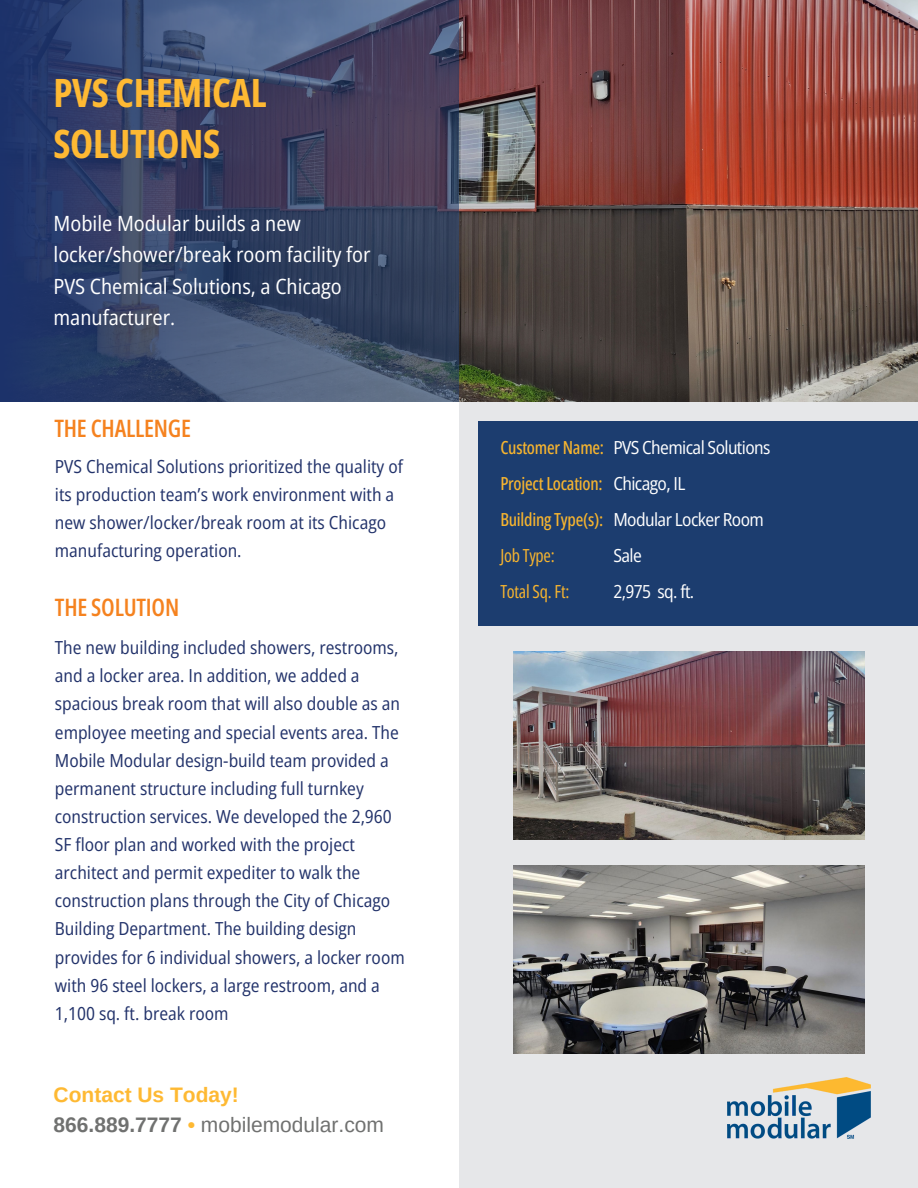
<style>
.page{position:relative;width:918px;height:1188px;background:#fff}
.page>*{position:absolute;margin:0;border:0;box-sizing:border-box;transform-origin:0 0}
.t1{font:700 39px/50.7px "Open Sans Condensed";letter-spacing:-.01em;color:#feb933}
.t2{font:600 24px "Open Sans Condensed";letter-spacing:-.01em;color:#f5821f}
.t3{font:semi-condensed 21px/31.5px "Open Sans";color:#fff}
.t4{font:21px "Arimo";color:#707170}
.t5{font:700 21px "Arimo";color:#feb933}
.t6{font:semi-condensed 18px/28.2px "Open Sans";color:#23336b}
.t7{font:semi-condensed 18px "Open Sans";letter-spacing:-.035em;color:#fff}
.t8{font:500 18px "Open Sans Condensed";letter-spacing:-.015em;color:#f6b42f}
.t9{font:18px "Open Sans Condensed";letter-spacing:-.015em;color:#f6b42f}
.s1{font-weight:700}
.s2{font-weight:700;color:#feb933}
</style>
<div class="page">
<div style="left:459px;top:401px;width:459px;height:787px;background:#e6e7e9"></div>
<img style="left:0;top:0;width:918px;height:402px">
<svg style="left:405px;top:0;width:54px;height:401px"></svg>
<svg style="left:0;top:0;width:405px;height:401px"></svg>
<div style="left:478px;top:421px;width:440px;height:205px;background:#1c3d6f"></div>
<img style="left:513px;top:866px;width:351px;height:188px">
<img style="left:728px;top:1078px;width:143px;height:61px">
<img style="left:513px;top:652px;width:351px;height:188px">
<p class="t1" style="left:54px;top:67px;width:214px">PVS CHEMICAL<br>SOLUTIONS</p>
<p class="t3" style="left:54px;top:207px;width:319px">Mobile Modular builds a new locker/shower/break room facility for<br>PVS Chemical Solutions, a Chicago manufacturer.</p>
<p class="t2" style="left:54px;top:412px;width:138px">THE CHALLENGE</p>
<p class="t6" style="left:55px;top:452px;width:350px">PVS Chemical Solutions prioritized the quality of its production team’s work environment with a new shower/locker/break room at its Chicago manufacturing operation.</p>
<p class="t2" style="left:55px;top:591px;width:126px">THE SOLUTION</p>
<p class="t6" style="left:55px;top:633px;width:351px">The new building included showers, restrooms, and a locker area. In addition, we added a spacious break room that will also double as an employee meeting and special events area. The Mobile Modular design-build team provided a permanent structure including full turnkey construction services. We developed the 2,960<br>SF floor plan and worked with the project architect and permit expediter to walk the construction plans through the City of Chicago Building Department. The building design provides for 6 individual showers, a locker room with 96 steel lockers, a large restroom, and a 1,100 sq. ft. break room</p>
<p class="t5" style="left:54px;top:1083px;width:187px">Contact Us Today!</p>
<p class="t4" style="left:54px;top:1113px;width:332px"><span class="s1">866.889.7777</span> <span class="s2">•</span> mobilemodular.com</p>
<p class="t8" style="left:500px;top:435px;width:105px">Customer Name:</p>
<p class="t8" style="left:500px;top:471px;width:104px">Project Location:</p>
<p class="t8" style="left:500px;top:507px;width:105px">Building Type(s):</p>
<p class="t9" style="left:500px;top:543px;width:56px">Job Type:</p>
<p class="t9" style="left:500px;top:579px;width:70px">Total Sq. Ft:</p>
<p class="t7" style="left:613px;top:435px;width:159px">PVS Chemical Solutions</p>
<p class="t7" style="left:613px;top:471px;width:74px">Chicago, IL</p>
<p class="t7" style="left:613px;top:507px;width:152px">Modular Locker Room</p>
<p class="t7" style="left:613px;top:543px;width:30px">Sale</p>
<p class="t7" style="left:613px;top:579px;width:82px">2,975 sq. ft.</p>
</div>
